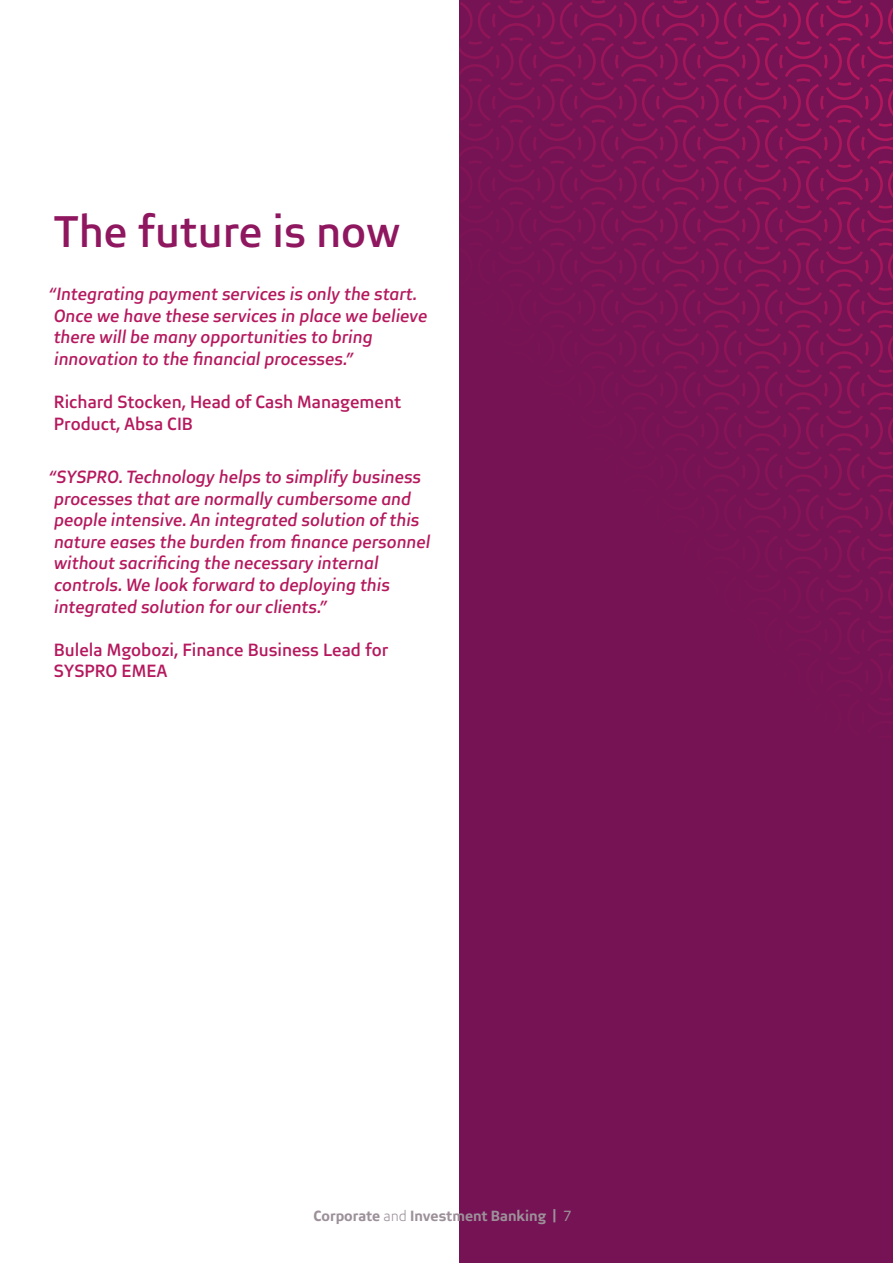
<style>
.page{position:relative;width:893px;height:1263px;background:#fff}
.page>*{position:absolute;margin:0;border:0;box-sizing:border-box;transform-origin:0 0}
.t1{font:500 45px "Brave Sans";color:#8f175f}
.t2{font:italic 500 18px/21.6px "Brave Sans";color:#b5185d}
.t3{font:500 18px/21.6px "Brave Sans";color:#b5185d}
.t4{font:700 15px "Brave Sans";color:#9c9099}
.s1{font-weight:300}
.s2{font-weight:400}
</style>
<div class="page">
<div style="left:459px;top:0;width:434px;height:1263px;background:#751354"></div>
<svg style="left:459px;top:0;width:434px;height:701px"></svg>
<h1 class="t1" style="left:54px;top:204px;width:349px">The future is now</h1>
<p class="t2" style="left:49px;top:283px;width:380px">“Integrating payment services is only the start.<br>Once we have these services in place we believe there will be many opportunities to bring innovation to the financial processes.”</p>
<p class="t3" style="left:54px;top:391px;width:349px">Richard Stocken, Head of Cash Management<br>Product, Absa CIB</p>
<p class="t2" style="left:49px;top:465px;width:383px">“SYSPRO. Technology helps to simplify business processes that are normally cumbersome and people intensive. An integrated solution of this nature eases the burden from finance personnel without sacrificing the necessary internal controls. We look forward to deploying this integrated solution for our clients.”</p>
<p class="t3" style="left:54px;top:638px;width:336px">Bulela Mgobozi, Finance Business Lead for<br>SYSPRO EMEA</p>
<p class="t4" style="left:313px;top:1206px;width:260px">Corporate <span class="s1">and</span> Investment Banking | <span class="s2">7</span></p>
</div>
